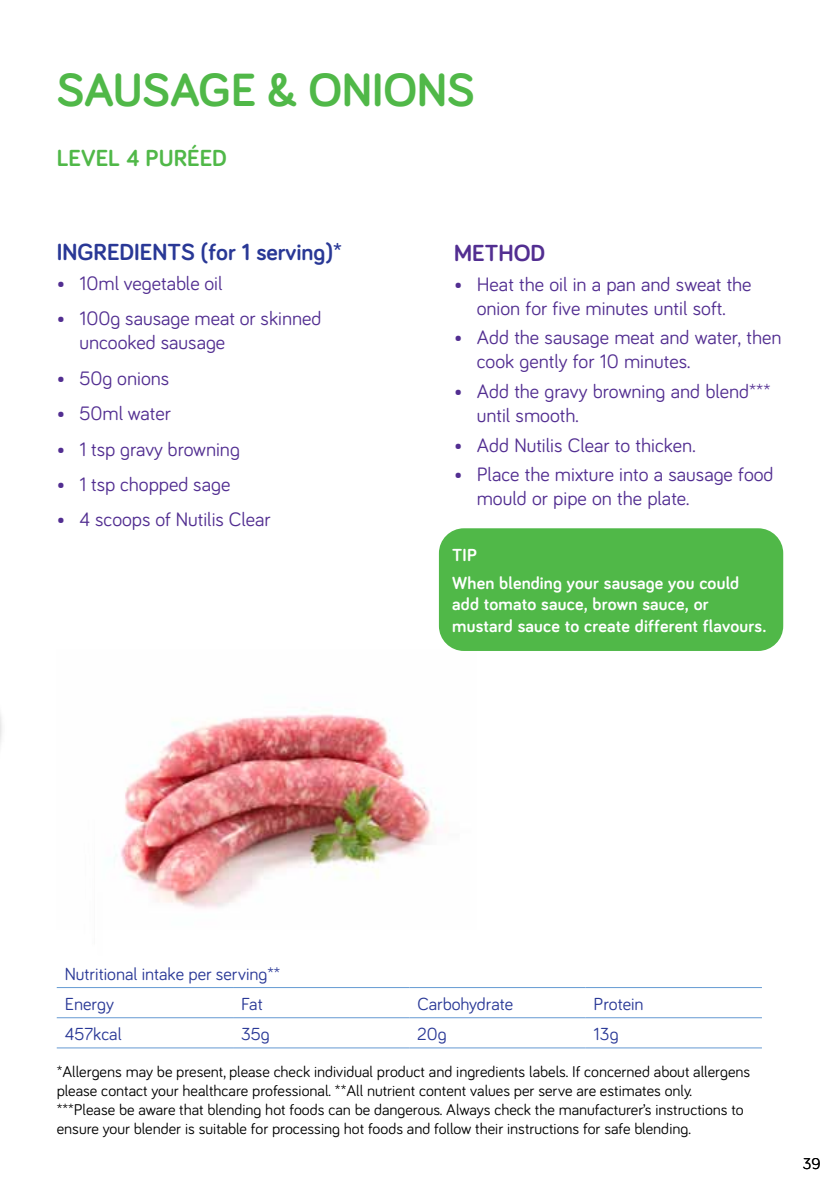
<style>
.page{position:relative;width:840px;height:1191px;background:#fff}
.page>*{position:absolute;margin:0;border:0;box-sizing:border-box;transform-origin:0 0}
.t1{font:700 48px "Bariol";color:#50b848}
.t2{font:700 24px "Bariol";color:#293896}
.t3{font:700 24px "Bariol";color:#50b848}
.t4{font:700 24px "Bariol";color:#522e91}
.t5{font:20px/24px "Bariol";color:#522e91}
.t6{font:700 18px/27.2px "Bariol";letter-spacing:.01em;color:#fff}
.t7{font:18px/30.2px "Bariol";color:#293896}
.t8{font:16px/19.2px "Bariol";color:#000}
</style>
<div class="page">
<img style="left:115px;top:714px;width:322px;height:195px">
<hr style="left:57px;top:987px;width:176px;height:1px;background:#659ad2">
<hr style="left:233px;top:987px;width:176px;height:1px;background:#659ad2">
<hr style="left:409px;top:987px;width:176px;height:1px;background:#659ad2">
<hr style="left:585px;top:987px;width:176px;height:1px;background:#659ad2">
<hr style="left:57px;top:1017px;width:176px;height:1px;background:#659ad2">
<hr style="left:233px;top:1017px;width:176px;height:1px;background:#659ad2">
<hr style="left:409px;top:1017px;width:176px;height:1px;background:#659ad2">
<hr style="left:585px;top:1017px;width:176px;height:1px;background:#659ad2">
<hr style="left:57px;top:1047px;width:176px;height:1px;background:#659ad2">
<hr style="left:233px;top:1047px;width:176px;height:1px;background:#659ad2">
<hr style="left:409px;top:1047px;width:176px;height:1px;background:#659ad2">
<hr style="left:585px;top:1047px;width:176px;height:1px;background:#659ad2">
<div style="left:439px;top:529px;width:342px;height:121px;background:#50b848;border-radius:24px"></div>
<div style="left:438px;top:528px;width:344px;height:123px;border:2px solid #50b848;border-radius:24px"></div>
<h1 class="t1" style="left:57px;top:57px;width:419px">SAUSAGE &amp; ONIONS</h1>
<h2 class="t3" style="left:57px;top:142px;width:171px">LEVEL 4 PURÉED</h2>
<h2 class="t2" style="left:57px;top:236px;width:286px">INGREDIENTS (for 1 serving)*</h2>
<p class="t5" style="left:57px;top:270px;width:167px">• 10ml vegetable oil</p>
<p class="t5" style="left:79px;top:306px;width:243px;text-indent:-23px">• 100g sausage meat or skinned uncooked sausage</p>
<p class="t5" style="left:57px;top:365px;width:114px">• 50g onions</p>
<p class="t5" style="left:57px;top:400px;width:116px">• 50ml water</p>
<p class="t5" style="left:57px;top:436px;width:184px">• 1 tsp gravy browning</p>
<p class="t5" style="left:57px;top:471px;width:175px">• 1 tsp chopped sage</p>
<p class="t5" style="left:57px;top:506px;width:215px">• 4 scoops of Nutilis Clear</p>
<h2 class="t4" style="left:454px;top:237px;width:93px">METHOD</h2>
<p class="t5" style="left:454px;top:271px;width:299px;text-align:center">• Heat the oil in a pan and sweat the onion for five minutes until soft.</p>
<p class="t5" style="left:476px;top:325px;width:306px;text-indent:-23px">• Add the sausage meat and water, then cook gently for 10 minutes.</p>
<p class="t5" style="left:476px;top:378px;width:295px;text-indent:-23px">• Add the gravy browning and blend*** until smooth.</p>
<p class="t5" style="left:454px;top:432px;width:243px">• Add Nutilis Clear to thicken.</p>
<p class="t5" style="left:476px;top:462px;width:298px;text-indent:-23px">• Place the mixture into a sausage food mould or pipe on the plate.</p>
<p class="t6" style="left:452px;top:541px;width:288px">TIP<br>When blending your sausage you could</p>
<p class="t6" style="left:452px;top:593px;width:315px;line-height:21.6px">add tomato sauce, brown sauce, or mustard sauce to create different flavours.</p>
<p class="t7" style="left:65px;top:957px;width:217px">Nutritional intake per serving**<br>Energy</p>
<p class="t7" style="left:241px;top:987px;width:23px">Fat</p>
<p class="t7" style="left:417px;top:987px;width:97px">Carbohydrate</p>
<p class="t7" style="left:593px;top:987px;width:51px">Protein</p>
<p class="t7" style="left:65px;top:1018px;width:58px">457kcal</p>
<p class="t7" style="left:241px;top:1018px;width:30px">35g</p>
<p class="t7" style="left:417px;top:1018px;width:31px">20g</p>
<p class="t7" style="left:593px;top:1018px;width:26px">13g</p>
<p class="t8" style="left:57px;top:1061px;width:694px">*Allergens may be present, please check individual product and ingredients labels. If concerned about allergens please contact your healthcare professional. **All nutrient content values per serve are estimates only. ***Please be aware that blending hot foods can be dangerous. Always check the manufacturer’s instructions to ensure your blender is suitable for processing hot foods and follow their instructions for safe blending.</p>
<p class="t8" style="left:802px;top:1153px;width:19px">39</p>
</div>
